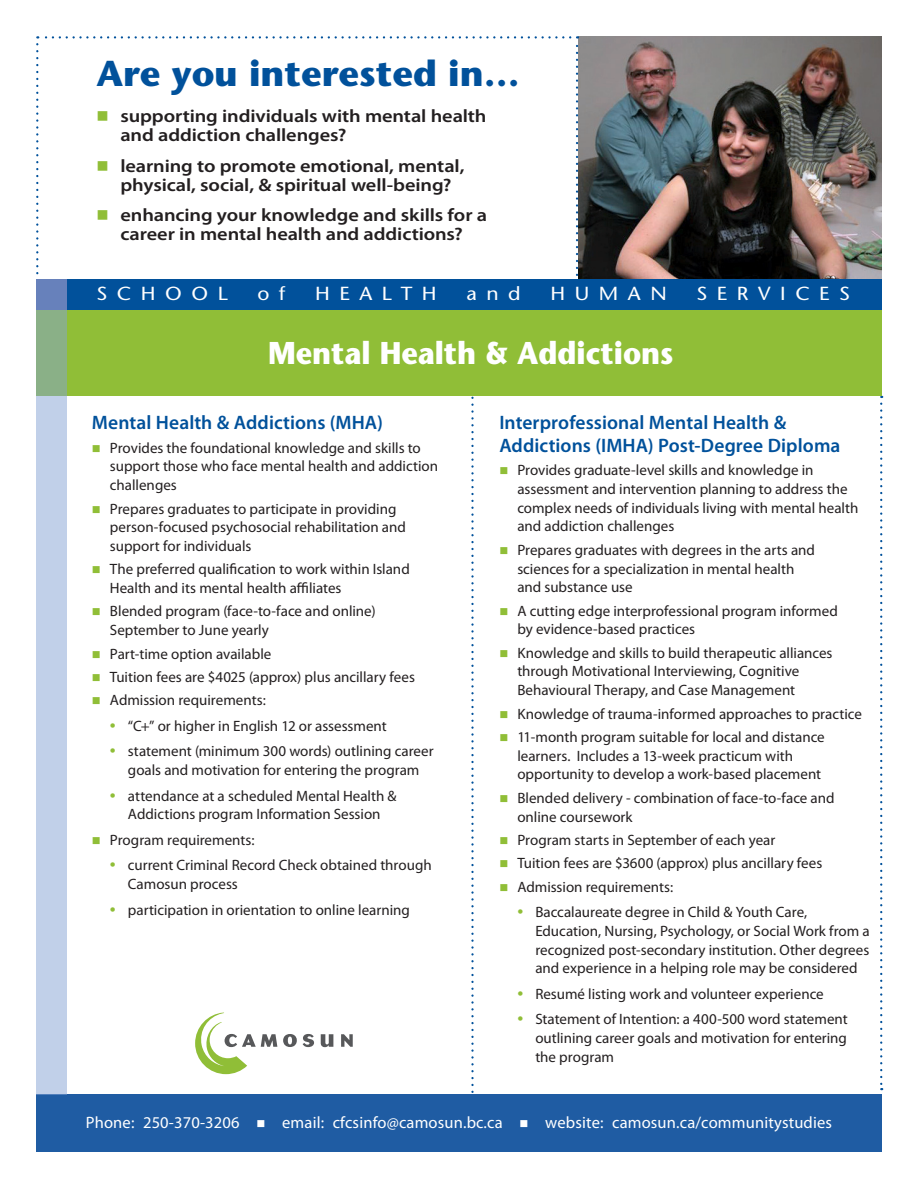
<style>
.page{position:relative;width:918px;height:1188px;background:#fff}
.page>*{position:absolute;margin:0;border:0;box-sizing:border-box;transform-origin:0 0}
.Body_text{font:700 36px "Stone Sans Std";color:#01519b}
.t1{font:700 31.5px "Stone Sans Std";color:#fff;scale:.91 1}
.Head_2{font:600 19.5px/22.5px "Myriad Pro";letter-spacing:.005em;color:#01519b}
.t2{font:500 18.9px "Stone Sans Std";letter-spacing:.455em;color:#fff;scale:1.11 1}
.Top_Section_Bullets{font:600 18px/18.8px "Myriad Pro";letter-spacing:-.005em;color:#231f20;scale:1.13 1}
.Body_text-2{font:16.5px "Myriad Pro";letter-spacing:.01em;color:#fff}
.Program_Details_Bull{font:15px/18.8px "Myriad Pro";color:#231f20}
.s1{color:#90be37}
.s2{font-size:21px;color:#90be37}
</style>
<div class="page">
<img style="left:578px;top:36px;width:304px;height:243px">
<svg style="left:36px;top:36px;width:542px;height:240px"></svg>
<svg style="left:880px;top:404px;width:2px;height:686px"></svg>
<svg style="left:471px;top:398px;width:3px;height:695px"></svg>
<div style="left:36px;top:1094px;width:846px;height:58px;background:#1f5ca3"></div>
<div style="left:36px;top:309px;width:846px;height:87px;background:#90be37"></div>
<div style="left:36px;top:279px;width:846px;height:30px;background:#01519b"></div>
<svg style="left:36px;top:309px;width:31px;height:785px;fill:#c1d0e9"></svg>
<div style="left:36px;top:279px;width:31px;height:30px;background:#6781bb"></div>
<svg style="left:195px;top:1012px;width:82px;height:62px"></svg>
<svg style="left:283px;top:1034px;width:14px;height:13px"></svg>
<svg style="left:303px;top:1034px;width:11px;height:13px"></svg>
<svg style="left:321px;top:1034px;width:12px;height:13px"></svg>
<svg style="left:341px;top:1034px;width:12px;height:13px"></svg>
<p class="Body_text" style="left:96px;top:51px;width:425px">Are you interested in…</p>
<p class="Top_Section_Bullets" style="left:120px;top:106px;width:326px;text-indent:-24px"><span class="s1">■</span> supporting individuals with mental health and addiction challenges?</p>
<p class="Top_Section_Bullets" style="left:120px;top:156px;width:306px;text-indent:-24px"><span class="s1">■</span> learning to promote emotional, mental, physical, social, &amp; spiritual well-being?</p>
<p class="Top_Section_Bullets" style="left:96px;top:205px;width:347px;text-align:center"><span class="s1">■</span> enhancing your knowledge and skills for a career in mental health and addictions?</p>
<p class="t2" style="left:96px;top:283px;width:120px">SCHOOL</p>
<p class="t2" style="left:258px;top:283px;width:27px">o f</p>
<p class="t2" style="left:315px;top:283px;width:111px">HEALTH</p>
<p class="t2" style="left:466px;top:283px;width:51px">and</p>
<p class="t2" style="left:550px;top:283px;width:106px">HUMAN</p>
<p class="t2" style="left:696px;top:283px;width:140px">SERVICES</p>
<p class="t1" style="left:268px;top:335px;width:447px">Mental Health &amp; Addictions</p>
<p class="Head_2" style="left:92px;top:411px;width:293px">Mental Health &amp; Addictions (MHA)</p>
<p class="Program_Details_Bull" style="left:110px;top:439px;width:330px;text-indent:-18px"><span class="s1">■</span> Provides the foundational knowledge and skills to support those who face mental health and addiction challenges</p>
<p class="Program_Details_Bull" style="left:110px;top:499px;width:298px;text-indent:-18px"><span class="s1">■</span> Prepares graduates to participate in providing person-focused psychosocial rehabilitation and support for individuals</p>
<p class="Program_Details_Bull" style="left:110px;top:560px;width:301px;text-indent:-18px"><span class="s1">■</span> The preferred qualification to work within Island<br>Health and its mental health affiliates</p>
<p class="Program_Details_Bull" style="left:110px;top:602px;width:267px;text-indent:-18px"><span class="s1">■</span> Blended program (face-to-face and online)<br>September to June yearly</p>
<p class="Program_Details_Bull" style="left:92px;top:644px;width:181px"><span class="s1">■</span> Part-time option available</p>
<p class="Program_Details_Bull" style="left:92px;top:668px;width:325px"><span class="s1">■</span> Tuition fees are $4025 (approx) plus ancillary fees</p>
<p class="Program_Details_Bull" style="left:92px;top:691px;width:175px"><span class="s1">■</span> Admission requirements:</p>
<p class="Program_Details_Bull" style="left:110px;top:717px;width:278px"><span class="s2">•</span> “C+” or higher in English 12 or assessment</p>
<p class="Program_Details_Bull" style="left:110px;top:742px;width:325px;text-align:center"><span class="s2">•</span> statement (minimum 300 words) outlining career goals and motivation for entering the program</p>
<p class="Program_Details_Bull" style="left:110px;top:786px;width:288px;text-align:center"><span class="s2">•</span> attendance at a scheduled Mental Health &amp;<br>Addictions program Information Session</p>
<p class="Program_Details_Bull" style="left:92px;top:831px;width:164px"><span class="s1">■</span> Program requirements:</p>
<p class="Program_Details_Bull" style="left:128px;top:856px;width:305px;text-indent:-18px"><span class="s2">•</span> current Criminal Record Check obtained through<br>Camosun process</p>
<p class="Program_Details_Bull" style="left:110px;top:900px;width:302px"><span class="s2">•</span> participation in orientation to online learning</p>
<p class="Head_2" style="left:499px;top:411px;width:343px">Interprofessional Mental Health &amp;<br>Addictions (IMHA) Post-Degree Diploma</p>
<p class="Program_Details_Bull" style="left:517px;top:461px;width:343px;text-indent:-18px"><span class="s1">■</span> Provides graduate-level skills and knowledge in assessment and intervention planning to address the complex needs of individuals living with mental health and addiction challenges</p>
<p class="Program_Details_Bull" style="left:517px;top:541px;width:299px;text-indent:-18px"><span class="s1">■</span> Prepares graduates with degrees in the arts and sciences for a specialization in mental health and substance use</p>
<p class="Program_Details_Bull" style="left:517px;top:602px;width:322px;text-indent:-18px"><span class="s1">■</span> A cutting edge interprofessional program informed by evidence-based practices</p>
<p class="Program_Details_Bull" style="left:517px;top:644px;width:317px;text-indent:-18px"><span class="s1">■</span> Knowledge and skills to build therapeutic alliances through Motivational Interviewing, Cognitive<br>Behavioural Therapy, and Case Management</p>
<p class="Program_Details_Bull" style="left:499px;top:704px;width:364px"><span class="s1">■</span> Knowledge of trauma-informed approaches to practice</p>
<p class="Program_Details_Bull" style="left:517px;top:728px;width:309px;text-indent:-18px"><span class="s1">■</span> 11-month program suitable for local and distance learners. Includes a 13-week practicum with opportunity to develop a work-based placement</p>
<p class="Program_Details_Bull" style="left:517px;top:789px;width:319px;text-indent:-18px"><span class="s1">■</span> Blended delivery - combination of face-to-face and online coursework</p>
<p class="Program_Details_Bull" style="left:499px;top:831px;width:278px"><span class="s1">■</span> Program starts in September of each year</p>
<p class="Program_Details_Bull" style="left:499px;top:854px;width:325px"><span class="s1">■</span> Tuition fees are $3600 (approx) plus ancillary fees</p>
<p class="Program_Details_Bull" style="left:499px;top:877px;width:175px"><span class="s1">■</span> Admission requirements:</p>
<p class="Program_Details_Bull" style="left:535px;top:903px;width:336px;text-indent:-18px"><span class="s2">•</span> Baccalaureate degree in Child &amp; Youth Care, Education, Nursing, Psychology, or Social Work from a recognized post-secondary institution. Other degrees and experience in a helping role may be considered</p>
<p class="Program_Details_Bull" style="left:517px;top:985px;width:308px"><span class="s2">•</span> Resumé listing work and volunteer experience</p>
<p class="Program_Details_Bull" style="left:535px;top:1010px;width:314px;text-align:justify;text-indent:-18px"><span class="s2">•</span> Statement of Intention: a 400-500 word statement outlining career goals and motivation for entering the program</p>
<p class="Body_text-2" style="left:86px;top:1114px;width:748px">Phone: 250-370-3206 ■ email: cfcsinfo@camosun.bc.ca ■ website: camosun.ca/communitystudies</p>
</div>
